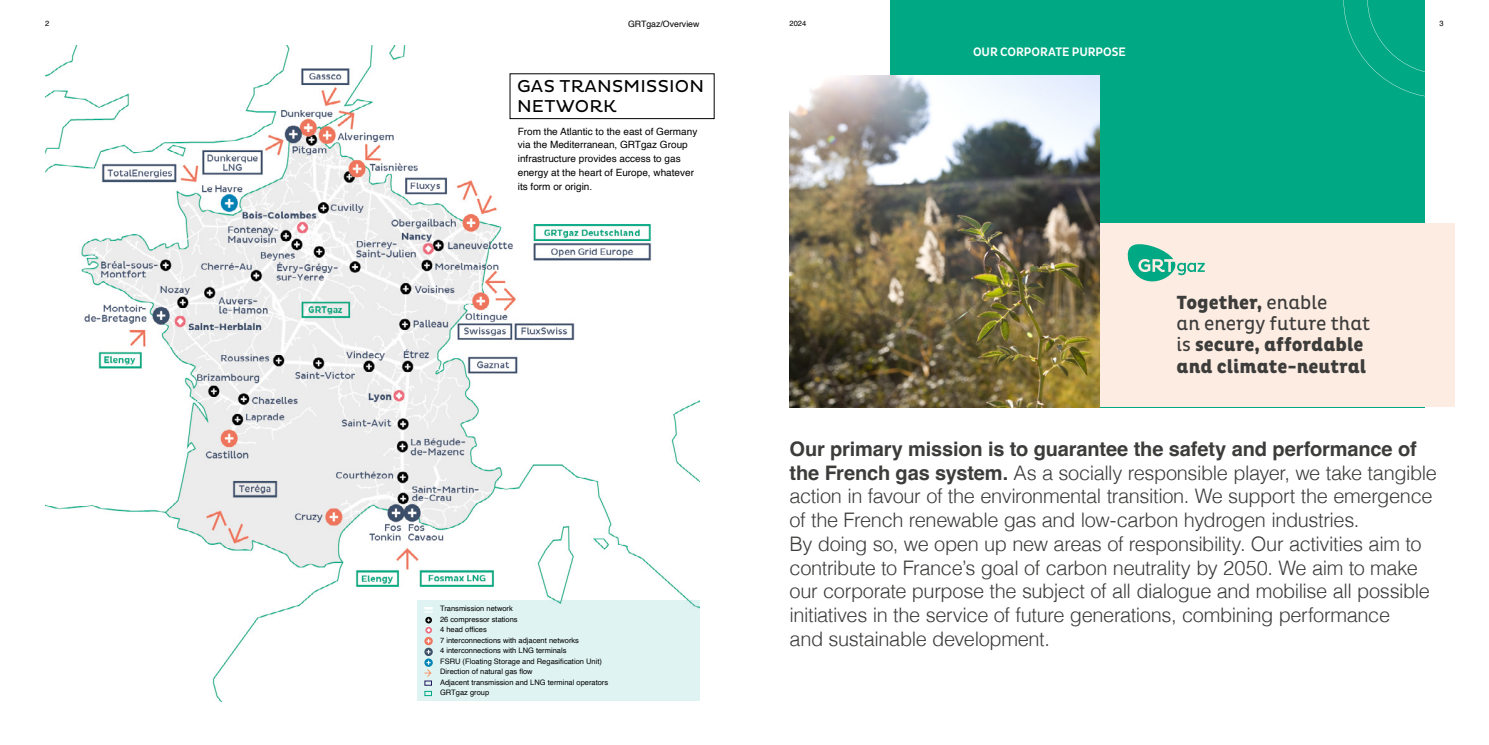
<style>
.page{position:relative;width:1489px;height:745px;background:#fff}
.page>*{position:absolute;margin:0;border:0;box-sizing:border-box;transform-origin:0 0}
.t1{font:300 20px/23.8px "Helvetica";letter-spacing:-.02em;color:#3c3c3b}
.t2{font:800 19.38px/21.2px "Pluto Cond";color:#3c3c3b}
.t3{font:17.5px/20px "Pluto";letter-spacing:.015em;color:#000}
.t4{font:500 12.5px "Pluto Sans Cond";color:#fff}
.t5{font:10px/13.8px "Helvetica";color:#000}
.t6{font:8.75px "Helvetica";color:#000}
.t7{font:7.5px/10.5px "Helvetica";color:#000}
.s1{font-weight:400}
.s2{font-weight:700}
</style>
<div class="page">
<div style="left:889px;top:0;width:535px;height:407px;background:#00a984"></div>
<div style="left:789px;top:223px;width:665px;height:184px;background:#fdece2"></div>
<img style="left:45px;top:45px;width:654px;height:656px">
<div style="left:510px;top:74px;width:204px;height:44px;background:#fff"></div>
<div style="left:510px;top:73px;width:204px;height:46px;border:1px solid #000"></div>
<div style="left:518px;top:127px;width:188px;height:82px;background:#fff"></div>
<img style="left:789px;top:76px;width:310px;height:331px">
<svg style="left:1343px;top:0;width:82px;height:98px"></svg>
<div style="left:416px;top:600px;width:283px;height:100px;background:#e0f3f3"></div>
<div style="left:424px;top:690px;width:8px;height:5px;border:1px solid #00a984"></div>
<svg style="left:425px;top:616px;width:7px;height:7px"></svg>
<svg style="left:424px;top:607px;width:9px;height:5px"></svg>
<svg style="left:424px;top:636px;width:9px;height:9px"></svg>
<svg style="left:426px;top:638px;width:4px;height:4px"></svg>
<svg style="left:424px;top:647px;width:9px;height:8px"></svg>
<svg style="left:426px;top:649px;width:4px;height:4px"></svg>
<svg style="left:424px;top:658px;width:9px;height:8px"></svg>
<svg style="left:424px;top:660px;width:8px;height:17px"></svg>
<svg style="left:425px;top:626px;width:7px;height:7px"></svg>
<svg style="left:426px;top:627px;width:4px;height:4px"></svg>
<svg style="left:1127px;top:244px;width:77px;height:38px"></svg>
<p class="t7" style="left:45px;top:18px;width:6px">2</p>
<p class="t6" style="left:628px;top:17px;width:73px">GRTgaz/Overview</p>
<p class="t7" style="left:789px;top:18px;width:18px">2024</p>
<p class="t7" style="left:1439px;top:18px;width:6px">3</p>
<p class="t3" style="left:517px;top:76px;width:189px">GAS TRANSMISSION<br>NETWORK</p>
<p class="t5" style="left:518px;top:124px;width:181px">From the Atlantic to the east of Germany via the Mediterranean, GRTgaz Group infrastructure provides access to gas energy at the heart of Europe, whatever its form or origin.</p>
<p class="t7" style="left:440px;top:603px;width:169px">Transmission network<br>26 compressor stations<br>4 head offices<br>7 interconnections with adjacent networks<br>4 interconnections with LNG terminals<br>FSRU (Floating Storage and Regasification Unit)<br>Direction of natural gas flow<br>Adjacent transmission and LNG terminal operators<br>GRTgaz group</p>
<p class="t4" style="left:972px;top:45px;width:154px">OUR CORPORATE PURPOSE</p>
<p class="t2" style="left:1176px;top:292px;width:195px">Together, <span class="s1">enable<br>an energy future that is</span> secure, affordable and climate-neutral</p>
<p class="t1" style="left:789px;top:435px;width:649px"><span class="s2">Our primary mission is to guarantee the safety and performance of the French gas system.</span> As a socially responsible player, we take tangible action in favour of the environmental transition. We support the emergence of the French renewable gas and low-carbon hydrogen industries.<br>By doing so, we open up new areas of responsibility. Our activities aim to contribute to France’s goal of carbon neutrality by 2050. We aim to make our corporate purpose the subject of all dialogue and mobilise all possible initiatives in the service of future generations, combining performance<br>and sustainable development.</p>
</div>
